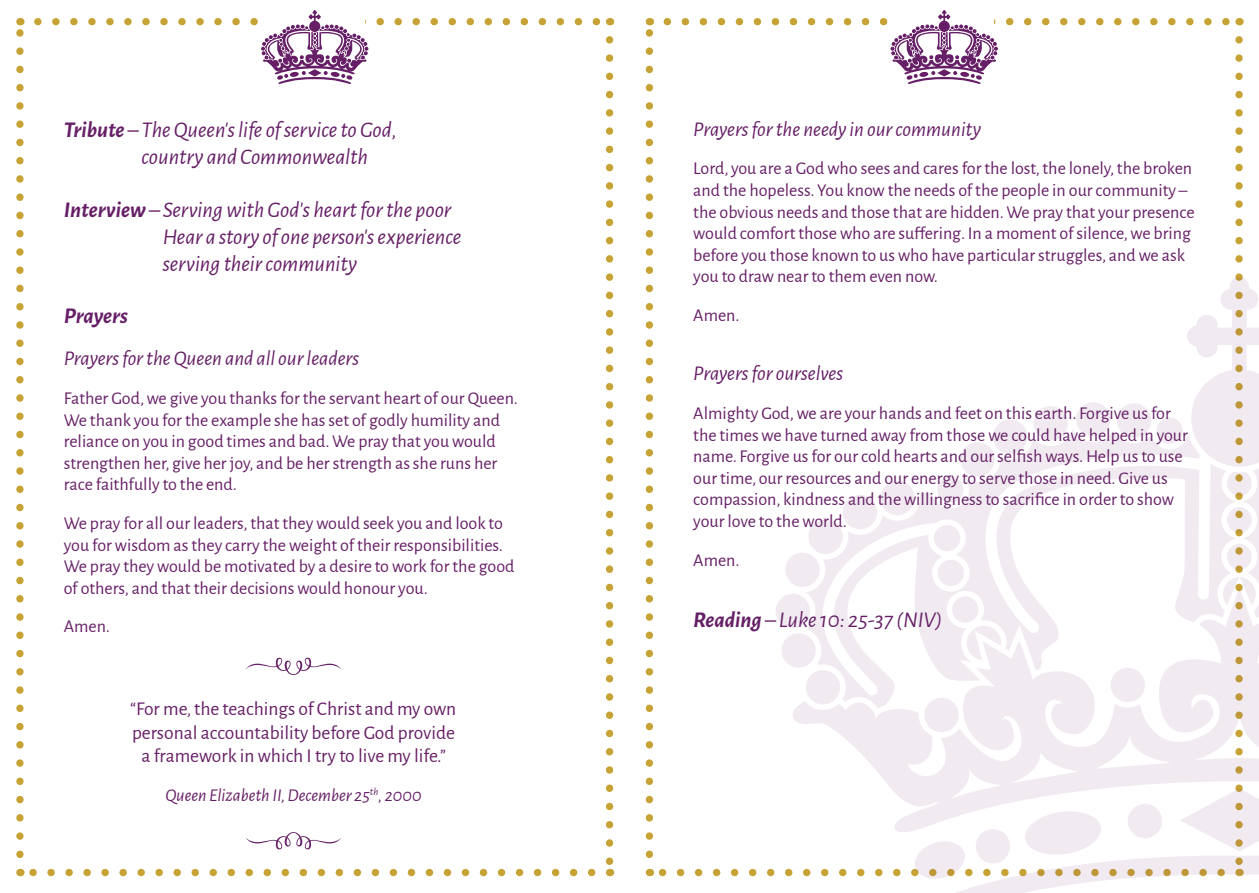
<style>
.page{position:relative;width:1259px;height:893px;background:#fff}
.page>*{position:absolute;margin:0;border:0;box-sizing:border-box;transform-origin:0 0}
.Section_Title{font:italic 22.5px/27px "Alegreya Sans";color:#661f66}
.Section_Title-2{font:italic 700 22.5px "Alegreya Sans";letter-spacing:-.01em;color:#661f66}
.Subsection_Title{font:italic 21px "Alegreya Sans";color:#661f66}
.t1{font:19.5px/23.4px "Alegreya Sans";color:#661f66;text-align:center}
.Paragraph{font:18px/21.6px "Alegreya Sans";color:#661f66}
.Hymn_Citation{font:italic 18px "Alegreya Sans";color:#661f66}
.Amen{font:18px "Alegreya Sans";color:#661f66}
.s1{font-weight:700}
</style>
<div class="page">
<svg style="left:29px;top:869px;width:563px;height:7px"></svg>
<svg style="left:16px;top:31px;width:8px;height:823px"></svg>
<svg style="left:606px;top:40px;width:7px;height:823px"></svg>
<svg style="left:38px;top:10px;width:562px;height:74px"></svg>
<svg style="left:658px;top:869px;width:117px;height:7px"></svg>
<svg style="left:646px;top:31px;width:7px;height:823px"></svg>
<svg style="left:667px;top:10px;width:575px;height:267px"></svg>
<svg style="left:776px;top:277px;width:483px;height:616px"></svg>
<svg style="left:246px;top:657px;width:95px;height:18px"></svg>
<svg style="left:246px;top:832px;width:95px;height:17px"></svg>
<p class="Section_Title" style="left:141px;top:115px;width:257px;text-indent:-78px"><span class="s1">Tribute</span> – The Queen’s life of service to God, country and Commonwealth</p>
<p class="Section_Title" style="left:163px;top:195px;width:300px;text-indent:-99px"><span class="s1">Interview</span> – Serving with God’s heart for the poor<br>Hear a story of one person’s experience serving their community</p>
<p class="Section_Title-2" style="left:64px;top:299px;width:66px">Prayers</p>
<p class="Subsection_Title" style="left:64px;top:344px;width:297px">Prayers for the Queen and all our leaders</p>
<p class="Paragraph" style="left:64px;top:386px;width:456px">Father God, we give you thanks for the servant heart of our Queen.<br>We thank you for the example she has set of godly humility and reliance on you in good times and bad. We pray that you would strengthen her, give her joy, and be her strength as she runs her race faithfully to the end.</p>
<p class="Paragraph" style="left:64px;top:511px;width:452px">We pray for all our leaders, that they would seek you and look to you for wisdom as they carry the weight of their responsibilities.<br>We pray they would be motivated by a desire to work for the good of others, and that their decisions would honour you.</p>
<p class="Amen" style="left:64px;top:614px;width:48px">Amen.</p>
<p class="t1" style="left:131px;top:696px;width:327px">“For me, the teachings of Christ and my own personal accountability before God provide a framework in which I try to live my life.”</p>
<p class="Hymn_Citation" style="left:165px;top:783px;width:258px">Queen Elizabeth II, December 25<sup>th</sup>, 2000</p>
<p class="Subsection_Title" style="left:693px;top:115px;width:289px">Prayers for the needy in our community</p>
<p class="Paragraph" style="left:693px;top:157px;width:503px">Lord, you are a God who sees and cares for the lost, the lonely, the broken and the hopeless. You know the needs of the people in our community – the obvious needs and those that are hidden. We pray that your presence would comfort those who are suffering. In a moment of silence, we bring before you those known to us who have particular struggles, and we ask you to draw near to them even now.</p>
<p class="Amen" style="left:693px;top:303px;width:48px">Amen.</p>
<p class="Subsection_Title" style="left:693px;top:359px;width:151px">Prayers for ourselves</p>
<p class="Paragraph" style="left:693px;top:401px;width:496px">Almighty God, we are your hands and feet on this earth. Forgive us for the times we have turned away from those we could have helped in your name. Forgive us for our cold hearts and our selfish ways. Help us to use our time, our resources and our energy to serve those in need. Give us compassion, kindness and the willingness to sacrifice in order to show your love to the world.</p>
<p class="Amen" style="left:693px;top:548px;width:48px">Amen.</p>
<p class="Section_Title" style="left:693px;top:605px;width:250px"><span class="s1">Reading</span> – Luke 10: 25-37 (NIV)</p>
</div>
